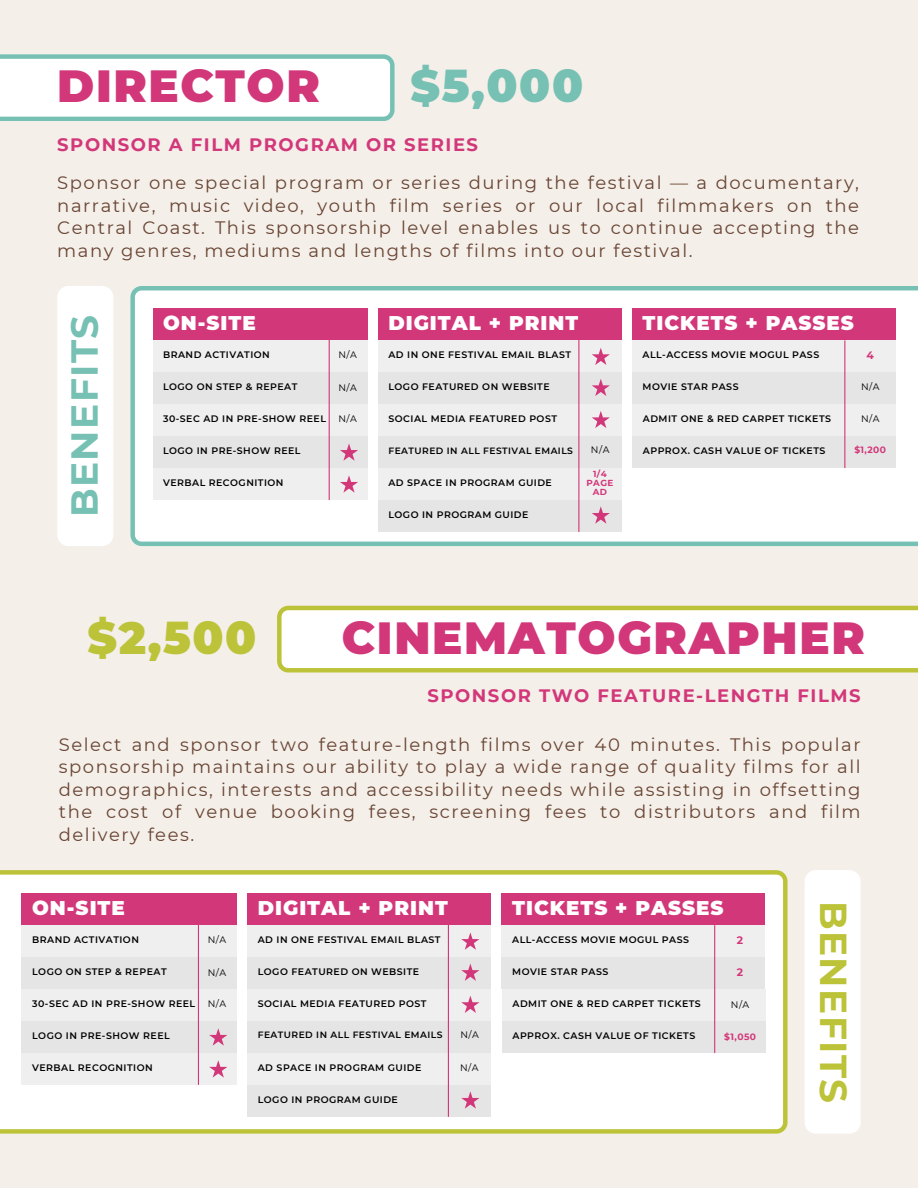
<style>
.page{position:relative;width:918px;height:1188px;background:#f4efe9}
.page>*{position:absolute;margin:0;border:0;box-sizing:border-box;transform-origin:0 0}
.t1{font:900 45px "Montserrat";letter-spacing:.035em;color:#d2377a}
.t2{font:900 45px "Montserrat";color:#76c0b4}
.t3{font:900 45px "Montserrat";color:#bcc339}
.t4{font:700 37.5px "Montserrat";letter-spacing:.035em;color:#76c0b4}
.t5{font:700 37.5px "Montserrat";letter-spacing:.035em;color:#bcc339}
.t6{font:900 19.8px "Montserrat";letter-spacing:.05em;color:#fff}
.t7{font:18px/22.5px "Montserrat";letter-spacing:.085em;color:#684433;text-align:justify}
.t8{font:700 18px "Montserrat";letter-spacing:.085em;color:#d2377a}
.t9{font:700 10.8px "Montserrat";color:#d2377a}
.t10{font:600 9.45px "Montserrat";letter-spacing:.05em;color:#000}
.t11{font:9.45px "Montserrat";color:#000}
.t12{font:600 9.15px "Montserrat";letter-spacing:.05em;color:#000}
.t13{font:700 9.15px "Montserrat";letter-spacing:.05em;color:#d2377a}
.t14{font:700 8.7px/8.7px "Montserrat";letter-spacing:.05em;color:#d2377a;text-align:center}
</style>
<div class="page">
<svg style="left:0;top:54px;width:395px;height:67px;background:#ebf6f4"></svg>
<div style="left:57px;top:286px;width:56px;height:260px;background:#fff;border-radius:11px"></div>
<svg style="left:277px;top:606px;width:641px;height:67px;background:#f5f6e3"></svg>
<div style="left:805px;top:870px;width:56px;height:264px;background:#fff;border-radius:11px"></div>
<svg style="left:130px;top:286px;width:788px;height:260px;background:#edf7f5"></svg>
<svg style="left:0;top:870px;width:787px;height:264px;background:#f7f7e7"></svg>
<div style="left:22px;top:925px;width:215px;height:32px;background:#efefef"></div>
<div style="left:22px;top:957px;width:215px;height:32px;background:#e6e5e5"></div>
<div style="left:22px;top:989px;width:215px;height:32px;background:#efefef"></div>
<div style="left:22px;top:1053px;width:215px;height:32px;background:#efefef"></div>
<div style="left:22px;top:1021px;width:215px;height:32px;background:#e6e5e5"></div>
<div style="left:22px;top:893px;width:215px;height:32px;background:#d2377a"></div>
<svg style="left:209px;top:1028px;width:18px;height:18px"></svg>
<svg style="left:209px;top:1060px;width:18px;height:18px"></svg>
<div style="left:502px;top:893px;width:263px;height:32px;background:#d2377a"></div>
<div style="left:502px;top:925px;width:263px;height:32px;background:#efefef"></div>
<div style="left:502px;top:957px;width:263px;height:32px;background:#e6e5e5"></div>
<div style="left:502px;top:989px;width:263px;height:32px;background:#efefef"></div>
<div style="left:502px;top:1021px;width:263px;height:32px;background:#e6e5e5"></div>
<hr style="left:198px;top:896px;width:1px;height:189px;background:#d2377a">
<div style="left:247px;top:925px;width:244px;height:32px;background:#efefef"></div>
<div style="left:247px;top:957px;width:244px;height:32px;background:#e6e5e5"></div>
<div style="left:247px;top:989px;width:244px;height:32px;background:#efefef"></div>
<div style="left:247px;top:1021px;width:244px;height:32px;background:#e6e5e5"></div>
<div style="left:247px;top:893px;width:244px;height:32px;background:#d2377a"></div>
<svg style="left:461px;top:932px;width:18px;height:18px"></svg>
<svg style="left:461px;top:964px;width:18px;height:17px"></svg>
<svg style="left:461px;top:996px;width:18px;height:17px"></svg>
<div style="left:247px;top:1053px;width:244px;height:32px;background:#efefef"></div>
<div style="left:247px;top:1085px;width:244px;height:32px;background:#e6e5e5"></div>
<svg style="left:461px;top:1091px;width:18px;height:18px"></svg>
<hr style="left:448px;top:896px;width:1px;height:221px;background:#d2377a">
<hr style="left:714px;top:925px;width:1px;height:128px;background:#d2377a">
<div style="left:153px;top:340px;width:214px;height:32px;background:#efefef"></div>
<div style="left:153px;top:372px;width:214px;height:32px;background:#e6e5e5"></div>
<div style="left:153px;top:404px;width:214px;height:32px;background:#efefef"></div>
<div style="left:153px;top:468px;width:214px;height:32px;background:#efefef"></div>
<div style="left:153px;top:436px;width:214px;height:32px;background:#e6e5e5"></div>
<div style="left:153px;top:308px;width:214px;height:32px;background:#d2377a"></div>
<svg style="left:340px;top:443px;width:18px;height:18px"></svg>
<svg style="left:340px;top:475px;width:18px;height:18px"></svg>
<div style="left:632px;top:308px;width:263px;height:32px;background:#d2377a"></div>
<div style="left:632px;top:340px;width:263px;height:32px;background:#efefef"></div>
<div style="left:632px;top:372px;width:263px;height:32px;background:#e6e5e5"></div>
<div style="left:632px;top:404px;width:263px;height:32px;background:#efefef"></div>
<div style="left:632px;top:436px;width:263px;height:32px;background:#e6e5e5"></div>
<hr style="left:329px;top:311px;width:1px;height:189px;background:#d2377a">
<div style="left:378px;top:340px;width:244px;height:32px;background:#efefef"></div>
<div style="left:378px;top:372px;width:243px;height:32px;background:#e6e5e5"></div>
<div style="left:378px;top:404px;width:243px;height:32px;background:#efefef"></div>
<div style="left:378px;top:436px;width:243px;height:32px;background:#e6e5e5"></div>
<div style="left:378px;top:308px;width:243px;height:32px;background:#d2377a"></div>
<svg style="left:592px;top:348px;width:18px;height:17px"></svg>
<svg style="left:592px;top:379px;width:18px;height:17px"></svg>
<svg style="left:592px;top:411px;width:18px;height:17px"></svg>
<div style="left:378px;top:468px;width:243px;height:32px;background:#efefef"></div>
<div style="left:378px;top:500px;width:243px;height:32px;background:#e6e5e5"></div>
<svg style="left:592px;top:506px;width:18px;height:18px"></svg>
<hr style="left:578px;top:311px;width:1px;height:221px;background:#d2377a">
<hr style="left:844px;top:340px;width:1px;height:128px;background:#d2377a">
<h5 class="t2" style="left:411px;top:58px;width:174px">$5,000</h5>
<h1 class="t1" style="left:57px;top:59px;width:264px">DIRECTOR</h1>
<h1 class="t8" style="left:57px;top:133px;width:422px">SPONSOR A FILM PROGRAM OR SERIES</h1>
<h3 class="t7" style="left:57px;top:171px;width:803px">Sponsor one special program or series during the festival — a documentary, narrative, music video, youth film series or our local filmmakers on the Central Coast. This sponsorship level enables us to continue accepting the many genres, mediums and lengths of films into our festival.</h3>
<h2 class="t4" style="left:61px;top:517px;width:204px;rotate:-90deg">BENEFITS</h2>
<p class="t6" style="left:163px;top:311px;width:94px">ON-SITE</p>
<h1 class="t10" style="left:163px;top:349px;width:108px">BRAND ACTIVATION</h1>
<h3 class="t10" style="left:163px;top:381px;width:136px">LOGO ON STEP &amp; REPEAT</h3>
<h5 class="t10" style="left:163px;top:413px;width:164px">30-SEC AD IN PRE-SHOW REEL</h5>
<p class="t10" style="left:163px;top:445px;width:139px">LOGO IN PRE-SHOW REEL</p>
<h5 class="t10" style="left:163px;top:477px;width:122px">VERBAL RECOGNITION</h5>
<h5 class="t6" style="left:388px;top:311px;width:191px">DIGITAL + PRINT</h5>
<h5 class="t6" style="left:643px;top:311px;width:213px">TICKETS + PASSES</h5>
<p class="t11" style="left:338px;top:349px;width:20px">N/A</p>
<h5 class="t11" style="left:338px;top:382px;width:20px">N/A</h5>
<p class="t11" style="left:338px;top:413px;width:20px">N/A</p>
<h5 class="t11" style="left:861px;top:413px;width:20px">N/A</h5>
<h5 class="t9" style="left:867px;top:348px;width:9px">4</h5>
<h5 class="t10" style="left:388px;top:349px;width:184px">AD IN ONE FESTIVAL EMAIL BLAST</h5>
<p class="t10" style="left:388px;top:381px;width:163px">LOGO FEATURED ON WEBSITE</p>
<h5 class="t10" style="left:388px;top:413px;width:170px">SOCIAL MEDIA FEATURED POST</h5>
<p class="t12" style="left:388px;top:445px;width:186px">FEATURED IN ALL FESTIVAL EMAILS</p>
<h5 class="t10" style="left:643px;top:349px;width:178px">ALL-ACCESS MOVIE MOGUL PASS</h5>
<p class="t10" style="left:643px;top:381px;width:97px">MOVIE STAR PASS</p>
<h5 class="t11" style="left:861px;top:381px;width:20px">N/A</h5>
<h3 class="t10" style="left:643px;top:413px;width:190px">ADMIT ONE &amp; RED CARPET TICKETS</h3>
<h5 class="t10" style="left:643px;top:445px;width:184px">APPROX. CASH VALUE OF TICKETS</h5>
<h5 class="t11" style="left:591px;top:444px;width:20px">N/A</h5>
<h5 class="t13" style="left:854px;top:444px;width:33px">$1,200</h5>
<h3 class="t10" style="left:388px;top:477px;width:165px">AD SPACE IN PROGRAM GUIDE</h3>
<h5 class="t10" style="left:388px;top:508px;width:142px">LOGO IN PROGRAM GUIDE</h5>
<p class="t14" style="left:586px;top:470px;width:28px">1/4<br>PAGE<br>AD</p>
<h2 class="t3" style="left:88px;top:610px;width:170px">$2,500</h2>
<h4 class="t1" style="left:342px;top:610px;width:524px">CINEMATOGRAPHER</h4>
<h3 class="t8" style="left:427px;top:685px;width:435px">SPONSOR TWO FEATURE-LENGTH FILMS</h3>
<p class="t7" style="left:59px;top:733px;width:803px">Select and sponsor two feature-length films over 40 minutes. This popular sponsorship maintains our ability to play a wide range of quality films for all demographics, interests and accessibility needs while assisting in offsetting the cost of venue booking fees, screening fees to distributors and film delivery fees.</p>
<p class="t6" style="left:32px;top:896px;width:94px">ON-SITE</p>
<h5 class="t10" style="left:32px;top:934px;width:108px">BRAND ACTIVATION</h5>
<p class="t10" style="left:32px;top:966px;width:136px">LOGO ON STEP &amp; REPEAT</p>
<h5 class="t10" style="left:32px;top:998px;width:165px">30-SEC AD IN PRE-SHOW REEL</h5>
<p class="t10" style="left:32px;top:1029px;width:139px">LOGO IN PRE-SHOW REEL</p>
<h5 class="t10" style="left:32px;top:1061px;width:122px">VERBAL RECOGNITION</h5>
<h3 class="t6" style="left:258px;top:896px;width:192px">DIGITAL + PRINT</h3>
<h5 class="t6" style="left:512px;top:896px;width:213px">TICKETS + PASSES</h5>
<p class="t11" style="left:208px;top:934px;width:20px">N/A</p>
<h5 class="t11" style="left:208px;top:967px;width:20px">N/A</h5>
<p class="t11" style="left:208px;top:998px;width:20px">N/A</p>
<h5 class="t11" style="left:731px;top:999px;width:20px">N/A</h5>
<p class="t10" style="left:258px;top:934px;width:184px">AD IN ONE FESTIVAL EMAIL BLAST</p>
<h5 class="t10" style="left:258px;top:966px;width:163px">LOGO FEATURED ON WEBSITE</h5>
<h5 class="t10" style="left:258px;top:998px;width:170px">SOCIAL MEDIA FEATURED POST</h5>
<h5 class="t12" style="left:258px;top:1030px;width:186px">FEATURED IN ALL FESTIVAL EMAILS</h5>
<h5 class="t10" style="left:512px;top:934px;width:178px">ALL-ACCESS MOVIE MOGUL PASS</h5>
<h5 class="t10" style="left:512px;top:966px;width:98px">MOVIE STAR PASS</h5>
<h3 class="t9" style="left:737px;top:933px;width:8px">2</h3>
<h5 class="t9" style="left:737px;top:966px;width:8px">2</h5>
<h5 class="t10" style="left:512px;top:998px;width:190px">ADMIT ONE &amp; RED CARPET TICKETS</h5>
<h5 class="t10" style="left:512px;top:1029px;width:184px">APPROX. CASH VALUE OF TICKETS</h5>
<h5 class="t13" style="left:724px;top:1031px;width:33px">$1,050</h5>
<h5 class="t11" style="left:461px;top:1029px;width:20px">N/A</h5>
<h5 class="t10" style="left:258px;top:1061px;width:165px">AD SPACE IN PROGRAM GUIDE</h5>
<p class="t10" style="left:258px;top:1093px;width:142px">LOGO IN PROGRAM GUIDE</p>
<h1 class="t11" style="left:460px;top:1062px;width:20px">N/A</h1>
<h3 class="t5" style="left:857px;top:901px;width:204px;rotate:90deg">BENEFITS</h3>
</div>
